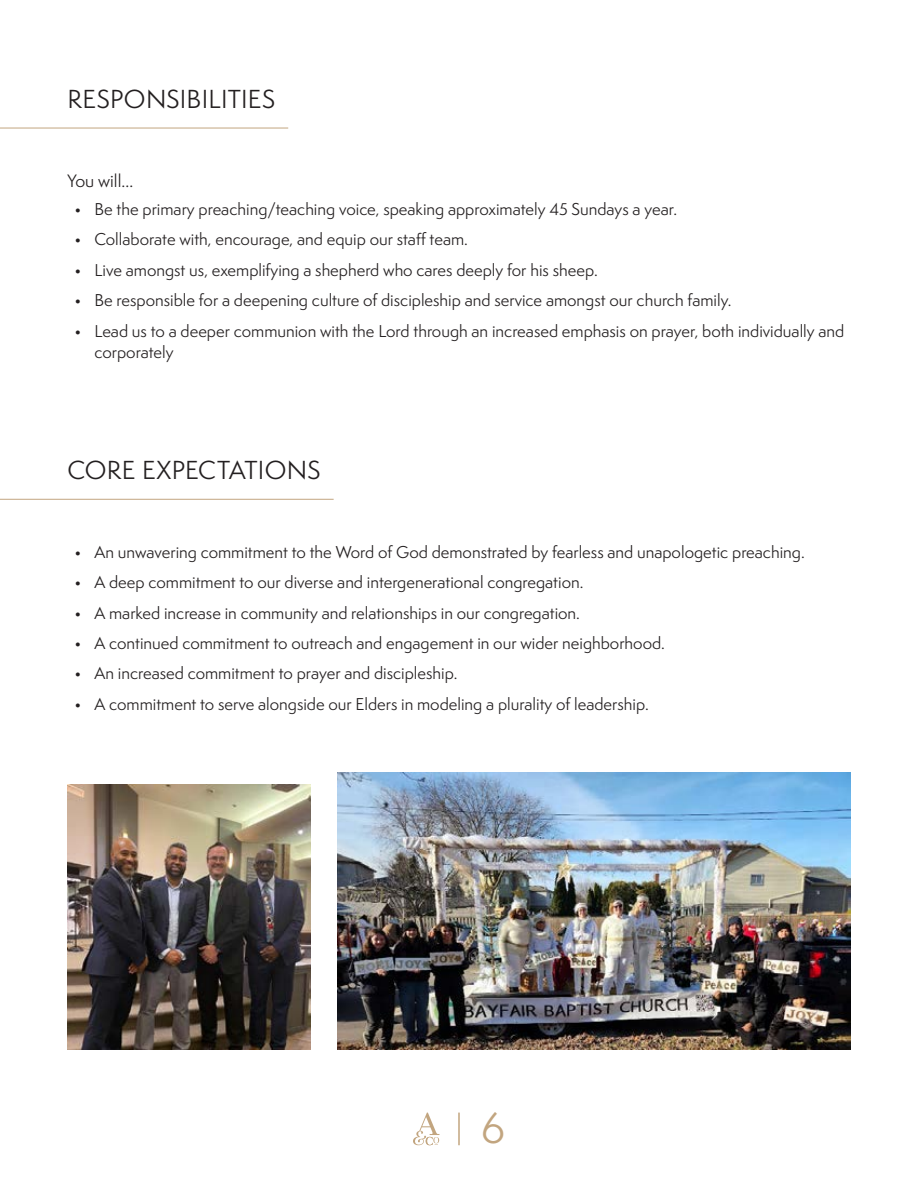
<style>
.page{position:relative;width:918px;height:1188px;background:#fff}
.page>*{position:absolute;margin:0;border:0;box-sizing:border-box;transform-origin:0 0}
.t1{font:40.5px "Semplicita Pro";color:#c2a57f}
.t2{font:24px "Semplicita Pro";letter-spacing:.01em;color:#231f20}
.t3{font:16.5px "Semplicita Pro";color:#231f20}
.t4{font:15.75px/21px "Semplicita Pro";color:#231f20}
</style>
<div class="page">
<hr style="left:458px;top:1113px;width:2px;height:32px;background:#c2a57f">
<svg style="left:413px;top:1113px;width:26px;height:32px"></svg>
<hr style="left:0;top:128px;width:288px;height:1px;background:#c2a57f">
<img style="left:337px;top:772px;width:514px;height:278px">
<img style="left:68px;top:784px;width:242px;height:266px">
<hr style="left:0;top:499px;width:334px;height:1px;background:#c2a57f">
<h2 class="t2" style="left:68px;top:82px;width:209px">RESPONSIBILITIES</h2>
<p class="t3" style="left:68px;top:169px;width:67px">You will…</p>
<p class="t4" style="left:74px;top:198px;width:604px">• Be the primary preaching/teaching voice, speaking approximately 45 Sundays a year.</p>
<p class="t4" style="left:74px;top:229px;width:395px">• Collaborate with, encourage, and equip our staff team.</p>
<p class="t4" style="left:74px;top:259px;width:525px">• Live amongst us, exemplifying a shepherd who cares deeply for his sheep.</p>
<p class="t4" style="left:74px;top:290px;width:659px">• Be responsible for a deepening culture of discipleship and service amongst our church family.</p>
<p class="t4" style="left:95px;top:320px;width:751px;text-indent:-20px">• Lead us to a deeper communion with the Lord through an increased emphasis on prayer, both individually and corporately</p>
<h2 class="t2" style="left:68px;top:453px;width:255px">CORE EXPECTATIONS</h2>
<p class="t4" style="left:74px;top:541px;width:732px">• An unwavering commitment to the Word of God demonstrated by fearless and unapologetic preaching.</p>
<p class="t4" style="left:74px;top:572px;width:511px">• A deep commitment to our diverse and intergenerational congregation.</p>
<p class="t4" style="left:74px;top:602px;width:507px">• A marked increase in community and relationships in our congregation.</p>
<p class="t4" style="left:74px;top:632px;width:592px">• A continued commitment to outreach and engagement in our wider neighborhood.</p>
<p class="t4" style="left:74px;top:663px;width:385px">• An increased commitment to prayer and discipleship.</p>
<p class="t4" style="left:74px;top:693px;width:576px">• A commitment to serve alongside our Elders in modeling a plurality of leadership.</p>
<h1 class="t1" style="left:481px;top:1099px;width:26px">6</h1>
</div>
